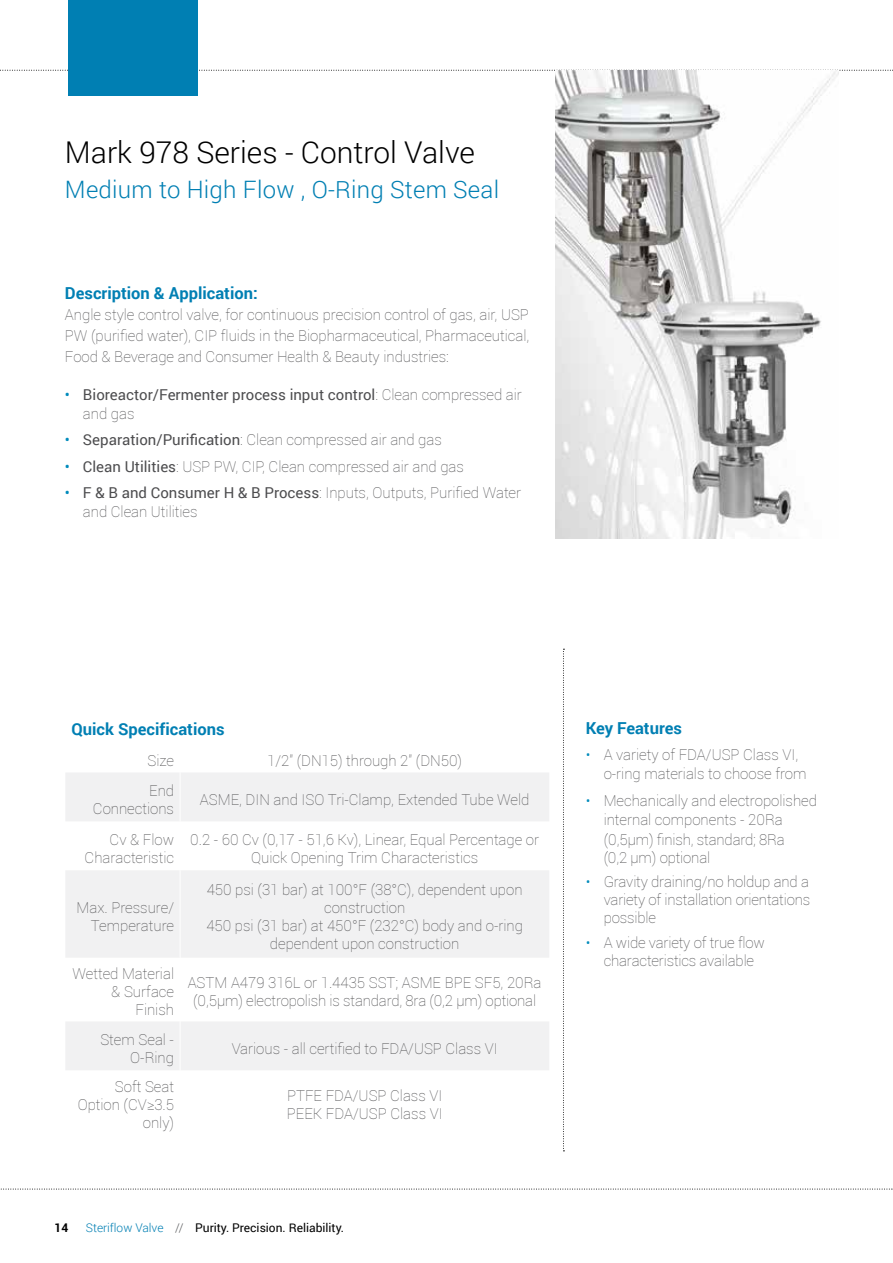
<style>
.page{position:relative;width:893px;height:1263px;background:#fff}
.page>*{position:absolute;margin:0;border:0;box-sizing:border-box;transform-origin:0 0}
.t1{font:300 30px "Roboto";color:#000}
.t2{font:300 24px "Roboto";letter-spacing:.01em;color:#007fb3}
.t3{font:700 16.5px "Roboto";color:#007fb3}
.t4{font:100 15px/18px "Roboto";color:#4d4d4f;text-align:right}
.t5{font:15px/19.5px "Roboto";color:#4d4d4f}
.t6{font:12px "Roboto";color:#000}
.t7{font:700 12px "Roboto";color:#000}
.s1{color:#008bbc}
.s2{font-weight:100}
.s3{font-weight:400;color:#008bbc}
.s4{font-weight:400}
.s5{font-weight:300;color:#007fb3}
.s6{font-weight:300;color:#58595b}
</style>
<div class="page">
<svg style="left:0;top:70px;width:893px;height:1px"></svg>
<div style="left:69px;top:0;width:129px;height:95px;background:#007fb3"></div>
<svg style="left:563px;top:649px;width:1px;height:502px"></svg>
<svg style="left:66px;top:773px;width:483px;height:297px;fill:#f1f1f2"></svg>
<hr style="left:180px;top:772px;width:1px;height:49px;background:#fff">
<hr style="left:180px;top:821px;width:1px;height:49px;background:#fff">
<hr style="left:180px;top:870px;width:1px;height:88px;background:#fff">
<hr style="left:180px;top:958px;width:1px;height:63px;background:#fff">
<hr style="left:180px;top:1021px;width:1px;height:49px;background:#fff">
<img style="left:555px;top:71px;width:284px;height:468px">
<svg style="left:0;top:1189px;width:893px;height:1px"></svg>
<h1 class="t1" style="left:65px;top:132px;width:411px">Mark 978 Series - Control Valve</h1>
<h2 class="t2" style="left:65px;top:173px;width:436px">Medium to High Flow , O-Ring Stem Seal</h2>
<p class="t3" style="left:65px;top:282px;width:194px">Description &amp; Application:</p>
<p class="t4" style="left:65px;top:304px;width:466px;line-height:21px;text-align:justify">Angle style control valve, for continuous precision control of gas, air, USP PW (purified water), CIP fluids in the Biopharmaceutical, Pharmaceutical, Food &amp; Beverage and Consumer Health &amp; Beauty industries:</p>
<p class="t5" style="left:83px;top:384px;width:440px;text-indent:-18px"><span class="s1">•</span> Bioreactor/Fermenter process input control<span class="s2">: Clean compressed air and gas</span></p>
<p class="t4" style="left:65px;top:430px;width:378px"><span class="s3">•</span> <span class="s4">Separation/Purification</span>: Clean compressed air and gas</p>
<p class="t4" style="left:65px;top:457px;width:401px"><span class="s3">•</span> <span class="s4">Clean Utilities</span>: USP PW, CIP, Clean compressed air and gas</p>
<p class="t4" style="left:83px;top:482px;width:440px;line-height:19.5px;text-align:left;text-indent:-18px"><span class="s3">•</span> <span class="s4">F &amp; B and Consumer H &amp; B Process</span>: Inputs, Outputs, Purified Water and Clean Utilities</p>
<p class="t3" style="left:71px;top:718px;width:155px">Quick Specifications</p>
<p class="t4" style="left:147px;top:751px;width:28px">Size</p>
<p class="t4" style="left:267px;top:751px;width:196px">1/2" (DN15) through 2" (DN50)</p>
<p class="t4" style="left:93px;top:781px;width:83px">End<br>Connections</p>
<p class="t4" style="left:200px;top:790px;width:331px">ASME, DIN and ISO Tri-Clamp, Extended Tube Weld</p>
<p class="t4" style="left:85px;top:830px;width:91px">Cv &amp; Flow<br>Characteristic</p>
<p class="t4" style="left:190px;top:830px;width:350px;text-align:center">0.2 - 60 Cv (0,17 - 51,6 Kv), Linear, Equal Percentage or<br>Quick Opening Trim Characteristics</p>
<p class="t4" style="left:77px;top:898px;width:99px">Max. Pressure/<br>Temperature</p>
<p class="t4" style="left:206px;top:880px;width:318px;text-align:center">450 psi (31 bar) at 100°F (38°C), dependent upon construction<br>450 psi (31 bar) at 450°F (232°C) body and o-ring dependent upon construction</p>
<p class="t4" style="left:72px;top:964px;width:103px">Wetted Material &amp; Surface<br>Finish</p>
<p class="t4" style="left:188px;top:973px;width:355px;text-align:center">ASTM A479 316L or 1.4435 SST; ASME BPE SF5, 20Ra (0,5μm) electropolish is standard, 8ra (0,2 μm) optional</p>
<p class="t4" style="left:100px;top:1030px;width:75px">Stem Seal -<br>O-Ring</p>
<p class="t4" style="left:232px;top:1039px;width:268px">Various - all certified to FDA/USP Class VI</p>
<p class="t4" style="left:78px;top:1077px;width:98px">Soft Seat<br>Option (CV≥3.5 only)</p>
<p class="t4" style="left:287px;top:1086px;width:157px;text-align:left">PTFE FDA/USP Class VI<br>PEEK FDA/USP Class VI</p>
<p class="t7" style="left:55px;top:1219px;width:15px">14</p>
<p class="t6" style="left:86px;top:1220px;width:260px"><span class="s5">Steriflow Valve</span> <span class="s6">//</span> Purity. Precision. Reliability.</p>
<p class="t3" style="left:586px;top:716px;width:98px">Key Features</p>
<p class="t4" style="left:604px;top:744px;width:204px;line-height:19.5px;text-align:left;text-indent:-18px"><span class="s1">•</span> A variety of FDA/USP Class VI, o-ring materials to choose from</p>
<p class="t4" style="left:604px;top:790px;width:215px;line-height:19.5px;text-align:left;text-indent:-18px"><span class="s1">•</span> Mechanically and electropolished internal components - 20Ra (0,5μm) finish, standard; 8Ra</p>
<p class="t4" style="left:604px;top:848px;width:108px">(0,2 μm) optional</p>
<p class="t4" style="left:604px;top:872px;width:208px;text-align:justify;text-indent:-18px"><span class="s1">•</span> Gravity draining/no holdup and a variety of installation orientations possible</p>
<p class="t4" style="left:586px;top:933px;width:181px;text-align:center"><span class="s1">•</span> A wide variety of true flow characteristics available</p>
</div>
